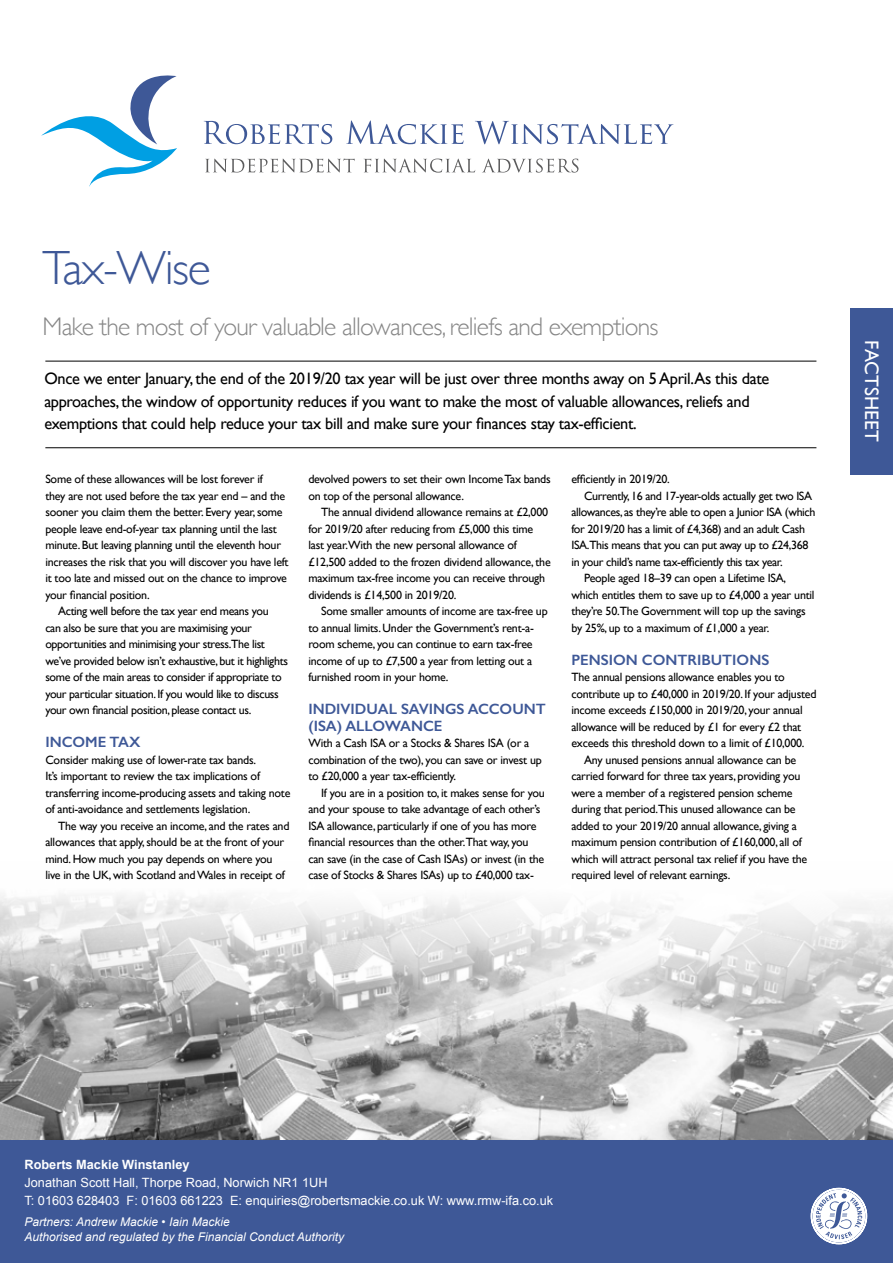
<style>
.page{position:relative;width:893px;height:1263px;background:#fff}
.page>*{position:absolute;margin:0;border:0;box-sizing:border-box;transform-origin:0 0}
.t1{font:300 48px "Gill Sans";letter-spacing:-.03em;color:#3e5897}
.t2{font:300 25.5px "Gill Sans";letter-spacing:-.03em;color:#878787}
.t3{font:19.5px "Gill Sans";letter-spacing:.01em;color:#fff}
.t4{font:16.5px/22.5px "Gill Sans";letter-spacing:-.02em;color:#000}
.t5{font:600 15px/16.5px "Gill Sans";color:#3e5897}
.t6{font:12.75px/18px "Arial";color:#fff}
.t7{font:700 12.75px "Arial";color:#fff}
.t8{font:12px/16.5px "Gill Sans";letter-spacing:-.02em;color:#000}
.t9{font:italic 12px/15px "Arial";color:#fff}
</style>
<div class="page">
<hr style="left:45px;top:447px;width:771px;height:1px;background:#000">
<hr style="left:45px;top:361px;width:771px;height:1px;background:#000">
<img style="left:0;top:894px;width:893px;height:246px">
<div style="left:0;top:1140px;width:893px;height:123px;background:#3e5897"></div>
<div style="left:850px;top:308px;width:43px;height:166px;background:#3e5897"></div>
<svg style="left:810px;top:1187px;width:58px;height:58px"></svg>
<svg style="left:41px;top:75px;width:136px;height:112px"></svg>
<svg style="left:204px;top:121px;width:128px;height:23px"></svg>
<svg style="left:346px;top:120px;width:117px;height:24px"></svg>
<svg style="left:475px;top:121px;width:198px;height:23px"></svg>
<svg style="left:205px;top:159px;width:150px;height:13px"></svg>
<svg style="left:364px;top:159px;width:111px;height:14px"></svg>
<svg style="left:482px;top:159px;width:96px;height:14px"></svg>
<h1 class="t1" style="left:43px;top:241px;width:170px">Tax-Wise</h1>
<h2 class="t2" style="left:43px;top:313px;width:617px">Make the most of your valuable allowances, reliefs and exemptions</h2>
<p class="t4" style="left:44px;top:368px;width:726px">Once we enter January, the end of the 2019/20 tax year will be just over three months away on 5 April.As this date approaches, the window of opportunity reduces if you want to make the most of valuable allowances, reliefs and exemptions that could help reduce your tax bill and make sure your finances stay tax-efficient.</p>
<p class="t8" style="left:45px;top:471px;width:219px">Some of these allowances will be lost forever if</p>
<p class="t8" style="left:45px;top:487px;width:241px">they are not used before the tax year end – and the</p>
<p class="t8" style="left:45px;top:504px;width:239px">sooner you claim them the better. Every year, some</p>
<p class="t8" style="left:45px;top:520px;width:233px">people leave end-of-year tax planning until the last</p>
<p class="t8" style="left:45px;top:537px;width:237px">minute. But leaving planning until the eleventh hour</p>
<p class="t8" style="left:45px;top:553px;width:245px">increases the risk that you will discover you have left</p>
<p class="t8" style="left:45px;top:570px;width:243px">it too late and missed out on the chance to improve</p>
<p class="t8" style="left:45px;top:586px;width:106px">your financial position.</p>
<p class="t8" style="left:58px;top:603px;width:212px">Acting well before the tax year end means you</p>
<p class="t8" style="left:45px;top:619px;width:208px">can also be sure that you are maximising your</p>
<p class="t8" style="left:45px;top:636px;width:221px">opportunities and minimising your stress.The list</p>
<p class="t8" style="left:45px;top:652px;width:244px">we’ve provided below isn’t exhaustive, but it highlights</p>
<p class="t8" style="left:45px;top:669px;width:238px">some of the main areas to consider if appropriate to</p>
<p class="t8" style="left:45px;top:685px;width:235px">your particular situation. If you would like to discuss</p>
<p class="t8" style="left:45px;top:702px;width:208px">your own financial position, please contact us.</p>
<p class="t5" style="left:45px;top:734px;width:97px">INCOME TAX</p>
<p class="t8" style="left:45px;top:751px;width:247px">Consider making use of lower-rate tax bands.<br>It’s important to review the tax implications of transferring income-producing assets and taking note of anti-avoidance and settlements legislation.</p>
<p class="t8" style="left:45px;top:817px;width:246px;text-indent:13px">The way you receive an income, and the rates and allowances that apply, should be at the front of your mind. How much you pay depends on where you live in the UK, with Scotland and Wales in receipt of</p>
<p class="t8" style="left:308px;top:471px;width:244px">devolved powers to set their own Income Tax bands on top of the personal allowance.</p>
<p class="t8" style="left:308px;top:504px;width:244px;text-indent:13px">The annual dividend allowance remains at £2,000 for 2019/20 after reducing from £5,000 this time last year.With the new personal allowance of £12,500 added to the frozen dividend allowance, the maximum tax-free income you can receive through dividends is £14,500 in 2019/20.</p>
<p class="t8" style="left:308px;top:603px;width:241px;text-indent:13px">Some smaller amounts of income are tax-free up to annual limits. Under the Government’s rent-a&shy;room scheme, you can continue to earn tax-free income of up to £7,500 a year from letting out a furnished room in your home.</p>
<p class="t5" style="left:308px;top:701px;width:239px">INDIVIDUAL SAVINGS ACCOUNT (ISA) ALLOWANCE</p>
<p class="t8" style="left:308px;top:735px;width:235px">With a Cash ISA or a Stocks &amp; Shares ISA (or a combination of the two), you can save or invest up to £20,000 a year tax-efficiently.</p>
<p class="t8" style="left:308px;top:784px;width:238px;text-indent:13px">If you are in a position to, it makes sense for you and your spouse to take advantage of each other’s ISA allowance, particularly if one of you has more financial resources than the other.That way, you can save (in the case of Cash ISAs) or invest (in the case of Stocks &amp; Shares ISAs) up to £40,000 tax-</p>
<p class="t8" style="left:571px;top:471px;width:100px">efficiently in 2019/20.</p>
<p class="t8" style="left:584px;top:487px;width:229px">Currently, 16 and 17-year-olds actually get two ISA</p>
<p class="t8" style="left:571px;top:504px;width:246px">allowances, as they’re able to open a Junior ISA (which</p>
<p class="t8" style="left:571px;top:520px;width:235px">for 2019/20 has a limit of £4,368) and an adult Cash</p>
<p class="t8" style="left:571px;top:537px;width:239px">ISA.This means that you can put away up to £24,368</p>
<p class="t8" style="left:571px;top:553px;width:213px">in your child’s name tax-efficiently this tax year.</p>
<p class="t8" style="left:584px;top:570px;width:203px">People aged 18–39 can open a Lifetime ISA,</p>
<p class="t8" style="left:571px;top:586px;width:245px">which entitles them to save up to £4,000 a year until</p>
<p class="t8" style="left:571px;top:603px;width:236px">they’re 50.The Government will top up the savings</p>
<p class="t8" style="left:571px;top:619px;width:200px">by 25%, up to a maximum of £1,000 a year.</p>
<p class="t5" style="left:571px;top:651px;width:199px">PENSION CONTRIBUTIONS</p>
<p class="t8" style="left:571px;top:669px;width:215px">The annual pensions allowance enables you to</p>
<p class="t8" style="left:571px;top:685px;width:247px">contribute up to £40,000 in 2019/20. If your adjusted</p>
<p class="t8" style="left:571px;top:702px;width:233px">income exceeds £150,000 in 2019/20, your annual</p>
<p class="t8" style="left:571px;top:718px;width:231px">allowance will be reduced by £1 for every £2 that</p>
<p class="t8" style="left:571px;top:735px;width:235px">exceeds this threshold down to a limit of £10,000.</p>
<p class="t8" style="left:584px;top:751px;width:214px">Any unused pensions annual allowance can be</p>
<p class="t8" style="left:571px;top:768px;width:230px">carried forward for three tax years, providing you</p>
<p class="t8" style="left:571px;top:784px;width:223px">were a member of a registered pension scheme</p>
<p class="t8" style="left:571px;top:801px;width:226px">during that period.This unused allowance can be</p>
<p class="t8" style="left:571px;top:817px;width:227px">added to your 2019/20 annual allowance, giving a</p>
<p class="t8" style="left:571px;top:834px;width:232px">maximum pension contribution of £160,000, all of</p>
<p class="t8" style="left:571px;top:850px;width:237px">which will attract personal tax relief if you have the</p>
<p class="t8" style="left:571px;top:867px;width:160px">required level of relevant earnings.</p>
<h3 class="t3" style="left:883px;top:340px;width:104px;rotate:90deg">FACTSHEET</h3>
<p class="t7" style="left:25px;top:1157px;width:166px">Roberts Mackie Winstanley</p>
<p class="t6" style="left:25px;top:1174px;width:530px">Jonathan Scott Hall, Thorpe Road, Norwich NR1 1UH<br>T: 01603 628403 F: 01603 661223 E: enquiries@robertsmackie.co.uk W: www.rmw-ifa.co.uk</p>
<p class="t9" style="left:25px;top:1215px;width:321px">Partners: Andrew Mackie • Iain Mackie<br>Authorised and regulated by the Financial Conduct Authority</p>
</div>
